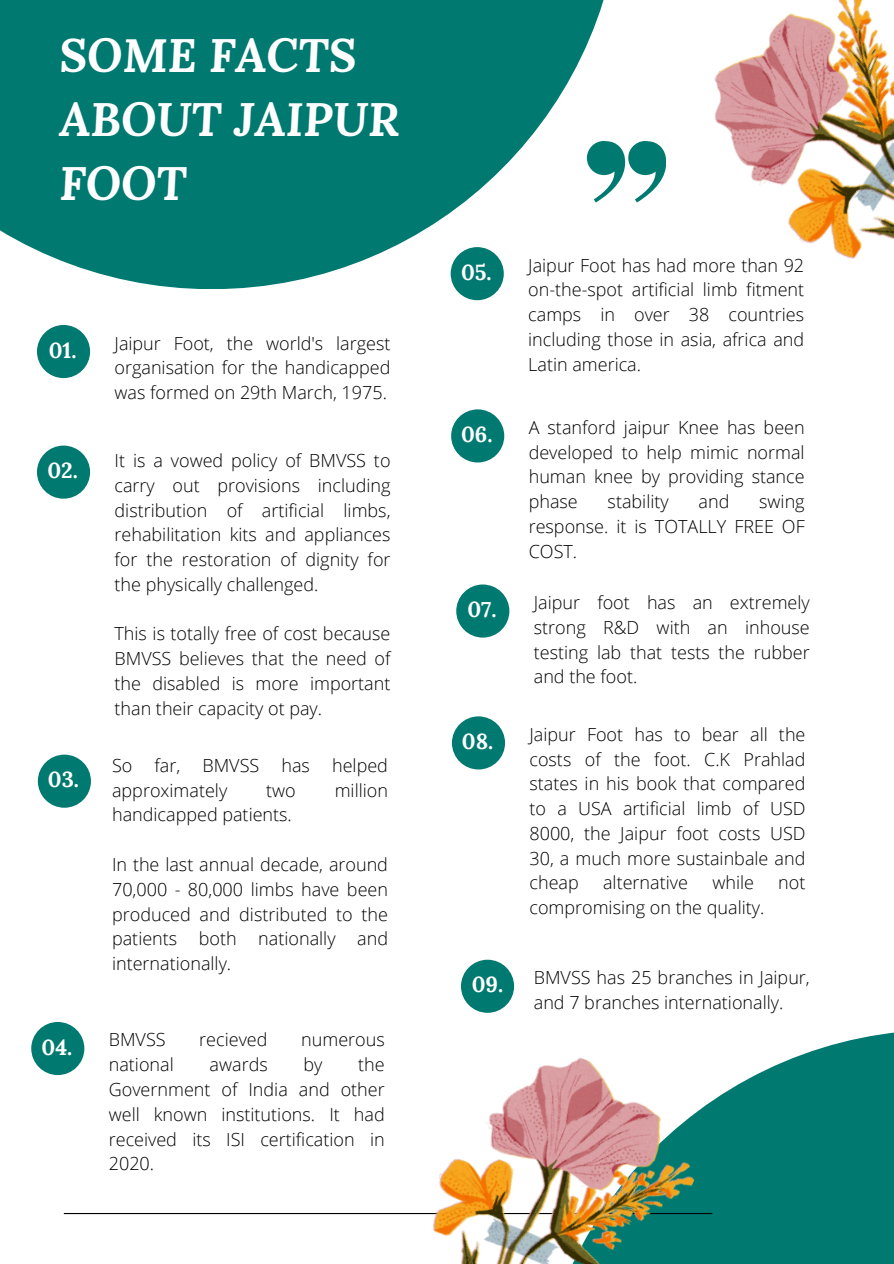
<style>
.page{position:relative;width:894px;height:1264px;background:#fff}
.page>*{position:absolute;margin:0;border:0;box-sizing:border-box;transform-origin:0 0}
.t1{font:italic 700 46.5px/64.2px "Lora";color:#fff}
.t2{font:700 21.75px "Lora";color:#fff}
.t3{font:300 18px/24.8px "Open Sans";color:#000;text-align:justify}
</style>
<div class="page">
<div style="left:533px;top:1029px;width:360px;height:234px;background:#007970"></div>
<hr style="left:64px;top:1212px;width:647px;height:2px;background:#000">
<div style="left:37px;top:325px;width:53px;height:53px;background:#007970;border-radius:50%"></div>
<div style="left:37px;top:445px;width:53px;height:53px;background:#007970;border-radius:50%"></div>
<svg style="left:0;top:0;width:604px;height:289px;fill:#007970"></svg>
<svg style="left:586px;top:141px;width:79px;height:61px"></svg>
<img style="left:714px;top:0;width:179px;height:259px">
<img style="left:363px;top:1029px;width:357px;height:234px">
<div style="left:38px;top:754px;width:53px;height:53px;background:#007970;border-radius:50%"></div>
<div style="left:461px;top:959px;width:53px;height:53px;background:#007970;border-radius:50%"></div>
<div style="left:450px;top:247px;width:53px;height:53px;background:#007970;border-radius:50%"></div>
<div style="left:451px;top:409px;width:53px;height:53px;background:#007970;border-radius:50%"></div>
<div style="left:456px;top:584px;width:53px;height:53px;background:#007970;border-radius:50%"></div>
<div style="left:452px;top:716px;width:53px;height:53px;background:#007970;border-radius:50%"></div>
<div style="left:31px;top:1021px;width:53px;height:54px;background:#007970;border-radius:50%"></div>
<h1 class="t1" style="left:59px;top:22px;width:342px">SOME FACTS<br>ABOUT JAIPUR<br>FOOT</h1>
<h2 class="t2" style="left:49px;top:336px;width:29px">01.</h2>
<p class="t2" style="left:47px;top:456px;width:32px">02.</p>
<p class="t2" style="left:48px;top:765px;width:33px">03.</p>
<p class="t3" style="left:114px;top:330px;width:277px">Jaipur Foot, the world's largest organisation for the handicapped was formed on 29th March, 1975.</p>
<h2 class="t3" style="left:114px;top:447px;width:277px">It is a vowed policy of BMVSS to carry out provisions including distribution of artificial limbs, rehabilitation kits and appliances for the restoration of dignity for the physically challenged.</h2>
<h2 class="t3" style="left:114px;top:621px;width:277px">This is totally free of cost because BMVSS believes that the need of the disabled is more important than their capacity ot pay.</h2>
<p class="t3" style="left:112px;top:752px;width:277px">So far, BMVSS has helped approximately</p>
<p class="t3" style="left:266px;top:777px;width:31px">two</p>
<p class="t3" style="left:334px;top:777px;width:55px">million</p>
<p class="t3" style="left:112px;top:802px;width:181px">handicapped patients.</p>
<h2 class="t3" style="left:112px;top:851px;width:277px">In the last annual decade, around 70,000 - 80,000 limbs have been produced and distributed to the patients both nationally and internationally.</h2>
<p class="t2" style="left:41px;top:1032px;width:32px">04.</p>
<p class="t3" style="left:109px;top:1027px;width:58px">BMVSS</p>
<p class="t3" style="left:199px;top:1027px;width:70px">recieved</p>
<p class="t3" style="left:301px;top:1027px;width:85px">numerous</p>
<p class="t3" style="left:109px;top:1051px;width:66px">national</p>
<p class="t3" style="left:209px;top:1051px;width:60px">awards</p>
<p class="t3" style="left:303px;top:1051px;width:20px">by</p>
<p class="t3" style="left:109px;top:1051px;width:277px;text-indent:249px">the Government of India and other well known institutions. It had received its ISI certification in 2020.</p>
<h2 class="t2" style="left:461px;top:258px;width:32px">05.</h2>
<p class="t3" style="left:528px;top:252px;width:277px">Jaipur Foot has had more than 92 on-the-spot artificial limb fitment camps in over 38 countries including those in asia, africa and Latin america.</p>
<h2 class="t2" style="left:461px;top:420px;width:33px">06.</h2>
<p class="t3" style="left:528px;top:414px;width:277px">A stanford jaipur Knee has been developed to help mimic normal human knee by providing stance phase</p>
<p class="t3" style="left:607px;top:489px;width:63px">stability</p>
<p class="t3" style="left:698px;top:489px;width:32px">and</p>
<p class="t3" style="left:528px;top:489px;width:277px;text-indent:230px">swing response. it is TOTALLY FREE OF COST.</p>
<h2 class="t2" style="left:467px;top:595px;width:31px">07.</h2>
<p class="t3" style="left:533px;top:589px;width:277px">Jaipur foot has an extremely strong R&amp;D with an inhouse testing lab that tests the rubber and the foot.</p>
<h2 class="t2" style="left:462px;top:727px;width:33px">08.</h2>
<p class="t3" style="left:529px;top:721px;width:277px">Jaipur Foot has to bear all the costs of the foot. C.K Prahlad states in his book that compared to a USA artificial limb of USD 8000, the Jaipur foot costs USD 30, a much more sustainbale and cheap</p>
<p class="t3" style="left:603px;top:870px;width:86px">alternative</p>
<p class="t3" style="left:712px;top:870px;width:43px">while</p>
<p class="t3" style="left:778px;top:870px;width:29px">not</p>
<p class="t3" style="left:529px;top:894px;width:236px">compromising on the quality.</p>
<p class="t2" style="left:471px;top:970px;width:33px">09.</p>
<p class="t3" style="left:533px;top:964px;width:277px">BMVSS has 25 branches in Jaipur, and 7 branches internationally.</p>
</div>
